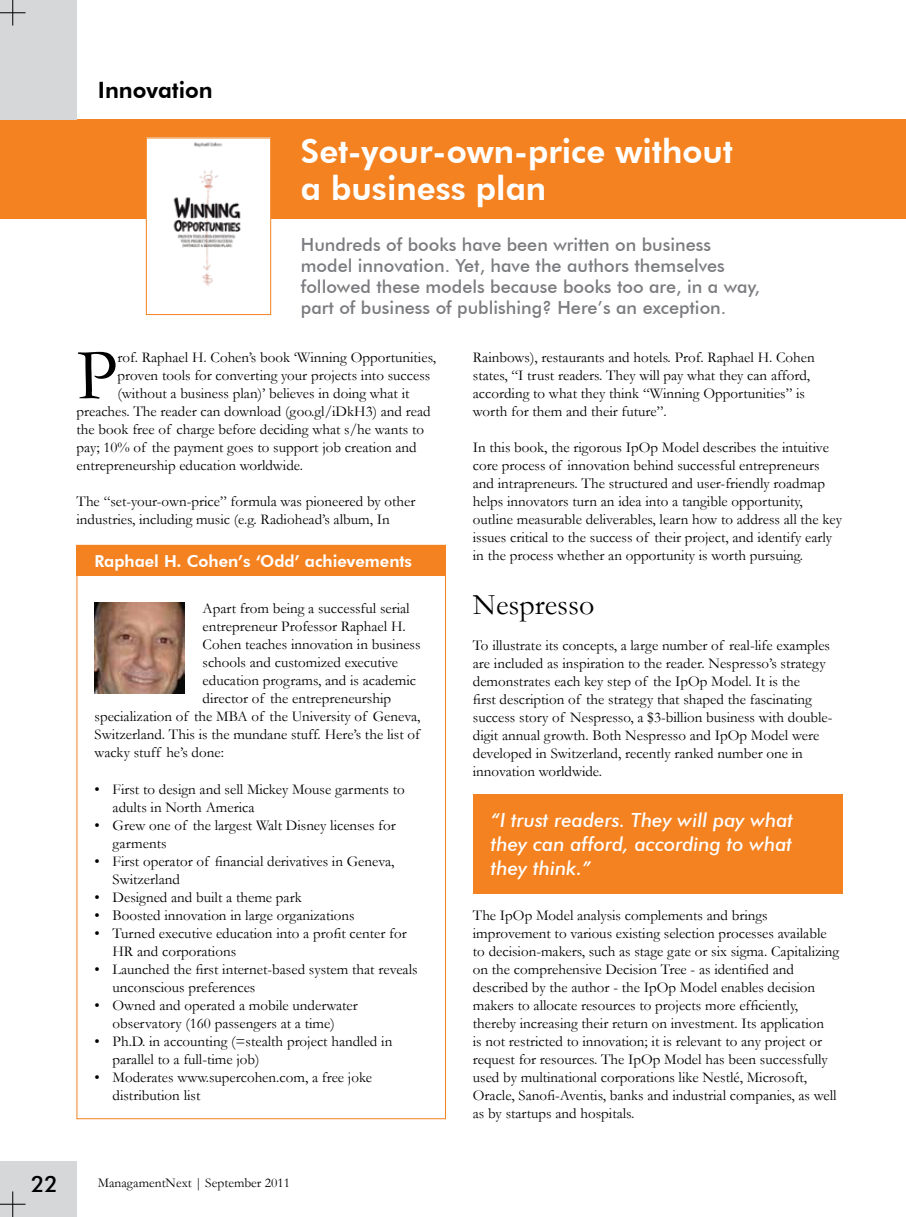
<style>
.page{position:relative;width:906px;height:1217px;background:#fff}
.page>*{position:absolute;margin:0;border:0;box-sizing:border-box;transform-origin:0 0}
.t1{font:72.75px "Garamond";color:#000}
.t2{font:800 33px/37.5px "Futura BT";color:#fff}
.t3{font:30px "Garamond";color:#000}
.t4{font:800 22.5px "Futura BT";color:#000}
.t5{font:500 22.5px "Futura BT";color:#000}
.t6{font:italic 500 19.5px/24px "Futura BT";color:#fff;text-align:justify}
.t7{font:500 18px/21px "Futura BT";color:#7b7c7f}
.t8{font:800 16.5px "Futura BT";color:#fff}
.t9{font:15px/18px "Garamond";color:#000}
.t10{font:13.5px "Garamond";color:#000}
</style>
<div class="page">
<div style="left:0;top:119px;width:906px;height:100px;background:#f58220"></div>
<div style="left:77px;top:545px;width:369px;height:30px;background:#f58220"></div>
<div style="left:473px;top:794px;width:369px;height:99px;background:#f58220"></div>
<img style="left:148px;top:139px;width:121px;height:147px">
<div style="left:146px;top:137px;width:125px;height:178px;border:1px solid #f58220"></div>
<img style="left:95px;top:602px;width:90px;height:91px">
<div style="left:0;top:1161px;width:77px;height:55px;background:#d5d7d8"></div>
<div style="left:0;top:0;width:77px;height:119px;background:#d5d7d8"></div>
<svg style="left:0;top:0;width:26px;height:26px"></svg>
<svg style="left:0;top:1191px;width:26px;height:25px"></svg>
<h3 class="t4" style="left:98px;top:76px;width:116px">Innovation</h3>
<h2 class="t2" style="left:301px;top:132px;width:434px">Set-your-own-price without a business plan</h2>
<p class="t7" style="left:301px;top:233px;width:461px">Hundreds of books have been written on business model innovation. Yet, have the authors themselves followed these models because books too are, in a way, part of business of publishing? Here’s an exception.</p>
<h1 class="t1" style="left:77px;top:326px;width:42px">P</h1>
<p class="t9" style="left:117px;top:347px;width:320px">rof. Raphael H. Cohen’s book ‘Winning Opportunities,</p>
<p class="t9" style="left:117px;top:365px;width:314px">proven tools for converting your projects into success</p>
<p class="t9" style="left:117px;top:383px;width:294px">(without a business plan)’ believes in doing what it</p>
<p class="t9" style="left:77px;top:401px;width:356px">preaches. The reader can download (goo.gl/iDkH3) and read</p>
<p class="t9" style="left:77px;top:419px;width:349px">the book free of charge before deciding what s/he wants to</p>
<p class="t9" style="left:77px;top:437px;width:341px">pay; 10% of the payment goes to support job creation and</p>
<p class="t9" style="left:77px;top:455px;width:228px">entrepreneurship education worldwide.</p>
<p class="t9" style="left:77px;top:491px;width:340px">The “set-your-own-price” formula was pioneered by other industries, including music (e.g. Radiohead’s album, In</p>
<p class="t8" style="left:95px;top:550px;width:319px">Raphael H. Cohen’s ‘Odd’ achievements</p>
<p class="t9" style="left:203px;top:598px;width:209px">Apart from being a successful serial</p>
<p class="t9" style="left:203px;top:616px;width:205px">entrepreneur Professor Raphael H.</p>
<p class="t9" style="left:203px;top:634px;width:219px">Cohen teaches innovation in business</p>
<p class="t9" style="left:203px;top:652px;width:197px">schools and customized executive</p>
<p class="t9" style="left:203px;top:670px;width:215px">education programs, and is academic</p>
<p class="t9" style="left:203px;top:688px;width:190px">director of the entrepreneurship</p>
<p class="t9" style="left:95px;top:706px;width:327px">specialization of the MBA of the University of Geneva,</p>
<p class="t9" style="left:95px;top:724px;width:327px">Switzerland. This is the mundane stuff. Here’s the list of</p>
<p class="t9" style="left:95px;top:742px;width:131px">wacky stuff he’s done:</p>
<p class="t9" style="left:113px;top:779px;width:294px;text-indent:-18px">• First to design and sell Mickey Mouse garments to adults in North America</p>
<p class="t9" style="left:113px;top:815px;width:285px;text-indent:-18px">• Grew one of the largest Walt Disney licenses for garments</p>
<p class="t9" style="left:113px;top:851px;width:283px;text-indent:-18px">• First operator of financial derivatives in Geneva,<br>Switzerland</p>
<p class="t9" style="left:95px;top:887px;width:209px">• Designed and built a theme park</p>
<p class="t9" style="left:95px;top:905px;width:262px">• Boosted innovation in large organizations</p>
<p class="t9" style="left:113px;top:923px;width:296px;text-indent:-18px">• Turned executive education into a profit center for<br>HR and corporations</p>
<p class="t9" style="left:113px;top:959px;width:306px;text-indent:-18px">• Launched the first internet-based system that reveals unconscious preferences</p>
<p class="t9" style="left:95px;top:995px;width:265px;text-align:center">• Owned and operated a mobile underwater observatory (160 passengers at a time)</p>
<p class="t9" style="left:113px;top:1031px;width:281px;text-indent:-18px">• Ph.D. in accounting (=stealth project handled in parallel to a full-time job)</p>
<p class="t9" style="left:113px;top:1067px;width:261px;text-indent:-18px">• Moderates www.supercohen.com, a free joke distribution list</p>
<h3 class="t5" style="left:31px;top:1169px;width:29px">22</h3>
<p class="t10" style="left:98px;top:1173px;width:194px">ManagamentNext | September 2011</p>
<p class="t9" style="left:473px;top:347px;width:343px">Rainbows), restaurants and hotels. Prof. Raphael H. Cohen states, “I trust readers. They will pay what they can afford, according to what they think “Winning Opportunities” is worth for them and their future”.</p>
<p class="t9" style="left:473px;top:437px;width:370px">In this book, the rigorous IpOp Model describes the intuitive core process of innovation behind successful entrepreneurs and intrapreneurs. The structured and user-friendly roadmap helps innovators turn an idea into a tangible opportunity, outline measurable deliverables, learn how to address all the key issues critical to the success of their project, and identify early in the process whether an opportunity is worth pursuing.</p>
<h3 class="t3" style="left:473px;top:584px;width:123px">Nespresso</h3>
<p class="t9" style="left:473px;top:635px;width:361px">To illustrate its concepts, a large number of real-life examples are included as inspiration to the reader. Nespresso’s strategy demonstrates each key step of the IpOp Model. It is the<br>first description of the strategy that shaped the fascinating success story of Nespresso, a $3-billion business with double&shy;digit annual growth. Both Nespresso and IpOp Model were developed in Switzerland, recently ranked number one in innovation worldwide.</p>
<h3 class="t6" style="left:491px;top:808px;width:304px">“I trust readers. They will pay what they can afford, according to what they think.”</h3>
<p class="t9" style="left:473px;top:905px;width:368px">The IpOp Model analysis complements and brings improvement to various existing selection processes available to decision-makers, such as stage gate or six sigma. Capitalizing on the comprehensive Decision Tree - as identified and described by the author - the IpOp Model enables decision makers to allocate resources to projects more efficiently, thereby increasing their return on investment. Its application<br>is not restricted to innovation; it is relevant to any project or request for resources. The IpOp Model has been successfully used by multinational corporations like Nestlé, Microsoft, Oracle, Sanofi-Aventis, banks and industrial companies, as well as by startups and hospitals.</p>
</div>
